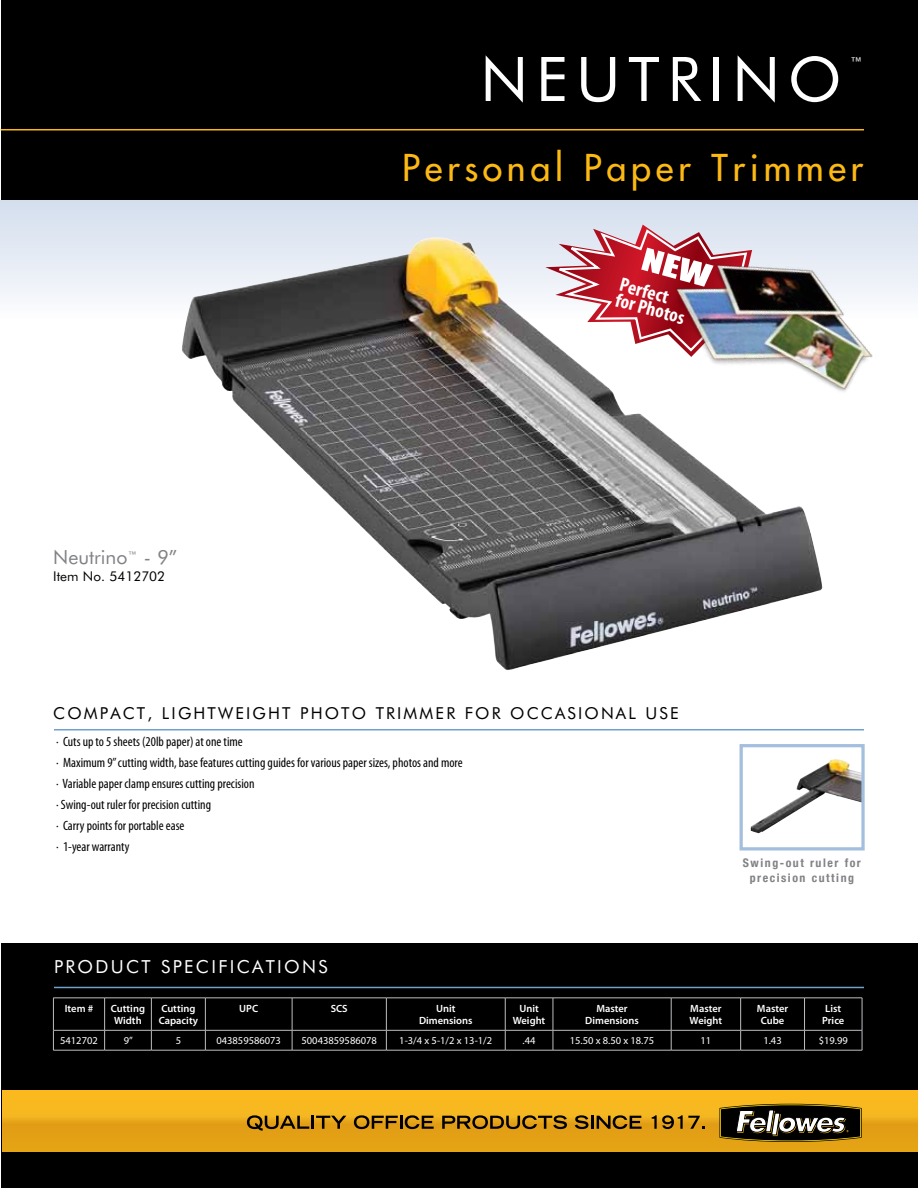
<style>
.page{position:relative;width:918px;height:1188px;background:#fff}
.page>*{position:absolute;margin:0;border:0;box-sizing:border-box;transform-origin:0 0}
.t1{font:61.5px "Futura BT";letter-spacing:.13em;color:#fff}
.t2{font:36px "Futura";letter-spacing:.13em;color:#fdb913}
.t3{font:700 condensed 19.8px/15.8px "Myriad Pro";color:#fff}
.t4{font:19.5px "Futura BT";color:#808285}
.t5{font:18px "Futura BT";letter-spacing:.13em;color:#fff}
.t6{font:16.5px "Futura BT";letter-spacing:.13em;color:#000}
.t7{font:16.5px "Futura BT";color:#fff}
.t8{font:condensed 13.5px/21px "Myriad Pro";color:#000}
.t9{font:13.5px "Futura BT";color:#000}
.t10{font:700 condensed 11.85px/15px "Helvetica Neue";letter-spacing:.13em;color:#808285;text-align:center}
.t11{font:600 10.5px/12.6px "Myriad Pro";color:#fff;text-align:center}
.t12{font:10.5px "Myriad Pro";color:#fff}
</style>
<div class="page">
<div style="left:0;top:200px;width:918px;height:120px;background:linear-gradient(to bottom,#d3dded,#fcfcfe)"></div>
<div style="left:1px;top:943px;width:917px;height:245px;background:#000"></div>
<div style="left:1px;top:0;width:917px;height:200px;background:#000"></div>
<hr style="left:1px;top:129px;width:863px;height:1px;background:#fdb913">
<hr style="left:54px;top:729px;width:810px;height:1px;background:#71a0cb">
<hr style="left:54px;top:987px;width:810px;height:1px;background:#71a0cb">
<div style="left:2px;top:1090px;width:916px;height:62px;background:linear-gradient(to bottom,#fdbd22,#dd9b12)"></div>
<svg style="left:718px;top:1102px;width:145px;height:41px"></svg>
<svg style="left:247px;top:1115px;width:99px;height:16px"></svg>
<svg style="left:354px;top:1115px;width:80px;height:14px"></svg>
<svg style="left:442px;top:1115px;width:125px;height:14px"></svg>
<svg style="left:575px;top:1115px;width:67px;height:14px"></svg>
<svg style="left:652px;top:1115px;width:53px;height:14px"></svg>
<hr style="left:53px;top:998px;width:52px;height:1px;background:#bcbec0">
<hr style="left:53px;top:998px;width:1px;height:32px;background:#bcbec0">
<hr style="left:105px;top:998px;width:46px;height:1px;background:#bcbec0">
<hr style="left:104px;top:998px;width:1px;height:32px;background:#bcbec0">
<hr style="left:151px;top:998px;width:54px;height:1px;background:#bcbec0">
<hr style="left:151px;top:998px;width:1px;height:32px;background:#bcbec0">
<hr style="left:205px;top:998px;width:87px;height:1px;background:#bcbec0">
<hr style="left:205px;top:998px;width:1px;height:32px;background:#bcbec0">
<hr style="left:292px;top:998px;width:94px;height:1px;background:#bcbec0">
<hr style="left:292px;top:998px;width:1px;height:32px;background:#bcbec0">
<hr style="left:386px;top:998px;width:119px;height:1px;background:#bcbec0">
<hr style="left:386px;top:998px;width:1px;height:32px;background:#bcbec0">
<hr style="left:505px;top:998px;width:48px;height:1px;background:#bcbec0">
<hr style="left:505px;top:998px;width:1px;height:32px;background:#bcbec0">
<hr style="left:553px;top:998px;width:118px;height:1px;background:#bcbec0">
<hr style="left:553px;top:998px;width:1px;height:32px;background:#bcbec0">
<hr style="left:671px;top:998px;width:70px;height:1px;background:#bcbec0">
<hr style="left:671px;top:998px;width:1px;height:32px;background:#bcbec0">
<hr style="left:741px;top:998px;width:64px;height:1px;background:#bcbec0">
<hr style="left:740px;top:998px;width:1px;height:32px;background:#bcbec0">
<hr style="left:805px;top:998px;width:57px;height:1px;background:#bcbec0">
<hr style="left:804px;top:998px;width:1px;height:32px;background:#bcbec0">
<hr style="left:862px;top:998px;width:1px;height:32px;background:#bcbec0">
<hr style="left:53px;top:1030px;width:52px;height:1px;background:#bcbec0">
<svg style="left:53px;top:1030px;width:1px;height:20px"></svg>
<hr style="left:105px;top:1030px;width:46px;height:1px;background:#bcbec0">
<svg style="left:104px;top:1030px;width:1px;height:20px"></svg>
<hr style="left:151px;top:1030px;width:54px;height:1px;background:#bcbec0">
<svg style="left:151px;top:1030px;width:1px;height:20px"></svg>
<hr style="left:205px;top:1030px;width:87px;height:1px;background:#bcbec0">
<svg style="left:205px;top:1030px;width:1px;height:20px"></svg>
<hr style="left:292px;top:1030px;width:94px;height:1px;background:#bcbec0">
<svg style="left:292px;top:1030px;width:1px;height:20px"></svg>
<hr style="left:386px;top:1030px;width:119px;height:1px;background:#bcbec0">
<svg style="left:386px;top:1030px;width:1px;height:20px"></svg>
<hr style="left:505px;top:1030px;width:48px;height:1px;background:#bcbec0">
<svg style="left:505px;top:1030px;width:1px;height:20px"></svg>
<hr style="left:553px;top:1030px;width:118px;height:1px;background:#bcbec0">
<svg style="left:553px;top:1030px;width:1px;height:20px"></svg>
<hr style="left:671px;top:1030px;width:70px;height:1px;background:#bcbec0">
<svg style="left:671px;top:1030px;width:1px;height:20px"></svg>
<hr style="left:741px;top:1030px;width:64px;height:1px;background:#bcbec0">
<svg style="left:740px;top:1030px;width:1px;height:20px"></svg>
<hr style="left:805px;top:1030px;width:57px;height:1px;background:#bcbec0">
<svg style="left:804px;top:1030px;width:1px;height:20px"></svg>
<svg style="left:862px;top:1030px;width:1px;height:20px"></svg>
<hr style="left:53px;top:1050px;width:52px;height:1px;background:#bcbec0">
<hr style="left:105px;top:1050px;width:46px;height:1px;background:#bcbec0">
<hr style="left:151px;top:1050px;width:54px;height:1px;background:#bcbec0">
<hr style="left:205px;top:1050px;width:87px;height:1px;background:#bcbec0">
<hr style="left:292px;top:1050px;width:94px;height:1px;background:#bcbec0">
<hr style="left:386px;top:1050px;width:119px;height:1px;background:#bcbec0">
<hr style="left:505px;top:1050px;width:48px;height:1px;background:#bcbec0">
<hr style="left:553px;top:1050px;width:118px;height:1px;background:#bcbec0">
<hr style="left:671px;top:1050px;width:70px;height:1px;background:#bcbec0">
<hr style="left:741px;top:1050px;width:64px;height:1px;background:#bcbec0">
<hr style="left:805px;top:1050px;width:57px;height:1px;background:#bcbec0">
<img style="left:182px;top:237px;width:640px;height:433px">
<img style="left:751px;top:759px;width:110px;height:74px">
<div style="left:740px;top:744px;width:125px;height:107px;border:3px solid #a3bfdd"></div>
<svg style="left:545px;top:225px;width:106px;height:134px"></svg>
<img style="left:651px;top:217px;width:250px;height:210px">
<h1 class="t1" style="left:480px;top:42px;width:363px">N EUTRINO</h1>
<p class="t7" style="left:849px;top:54px;width:15px">™</p>
<h2 class="t2" style="left:402px;top:145px;width:462px">Personal Paper Trimmer</h2>
<h3 class="t4" style="left:53px;top:546px;width:126px">NEUTRINO<sup>™</sup> - 9”</h3>
<p class="t9" style="left:53px;top:568px;width:114px">ITEM NO. 5412702</p>
<h3 class="t3" style="left:622px;top:276px;width:72px;rotate:15deg">Perfect for Photos</h3>
<p class="t6" style="left:53px;top:703px;width:261px">COMPACT, LIGHTWEIGHT PHOTO</p>
<p class="t6" style="left:376px;top:703px;width:305px">TRIMMER FOR OCCASIONAL USE</p>
<p class="t8" style="left:56px;top:731px;width:408px">· Cuts up to 5 sheets (20lb paper) at one time<br>· Maximum 9” cutting width, base features cutting guides for various paper sizes, photos and more · Variable paper clamp ensures cutting precision<br>· Swing-out ruler for precision cutting<br>· Carry points for portable ease<br>· 1-year warranty</p>
<h3 class="t5" style="left:54px;top:956px;width:275px">PRODUCT SPECIFICATIONS</h3>
<p class="t10" style="left:743px;top:855px;width:119px">Swing-out ruler for precision cutting</p>
<p class="t11" style="left:65px;top:1002px;width:30px">Item #</p>
<p class="t11" style="left:111px;top:1002px;width:36px">Cutting<br>Width</p>
<p class="t11" style="left:159px;top:1002px;width:41px;text-align:left">Cutting<br>Capacity</p>
<p class="t11" style="left:239px;top:1002px;width:21px">UPC</p>
<p class="t11" style="left:331px;top:1002px;width:19px">SCS</p>
<p class="t11" style="left:419px;top:1002px;width:55px">Unit<br>Dimensions</p>
<p class="t11" style="left:513px;top:1002px;width:34px">Unit<br>Weight</p>
<p class="t11" style="left:585px;top:1002px;width:55px">Master<br>Dimensions</p>
<p class="t11" style="left:690px;top:1002px;width:34px;text-align:left">Master<br>Weight</p>
<p class="t11" style="left:757px;top:1002px;width:33px">Master<br>Cube</p>
<p class="t11" style="left:822px;top:1002px;width:24px;text-align:left">List<br>Price</p>
<p class="t12" style="left:60px;top:1035px;width:39px">5412702</p>
<p class="t12" style="left:124px;top:1035px;width:11px">9”</p>
<p class="t12" style="left:176px;top:1035px;width:7px">5</p>
<p class="t12" style="left:216px;top:1035px;width:66px">043859586073</p>
<p class="t12" style="left:302px;top:1035px;width:77px">50043859586078</p>
<p class="t12" style="left:399px;top:1035px;width:94px">1-3/4 x 5-1/2 x 13-1/2</p>
<p class="t12" style="left:523px;top:1035px;width:14px">.44</p>
<p class="t12" style="left:570px;top:1035px;width:86px">15.50 x 8.50 x 18.75</p>
<p class="t12" style="left:701px;top:1035px;width:12px">11</p>
<p class="t12" style="left:763px;top:1035px;width:20px">1.43</p>
<p class="t12" style="left:819px;top:1035px;width:31px">$19.99</p>
</div>
